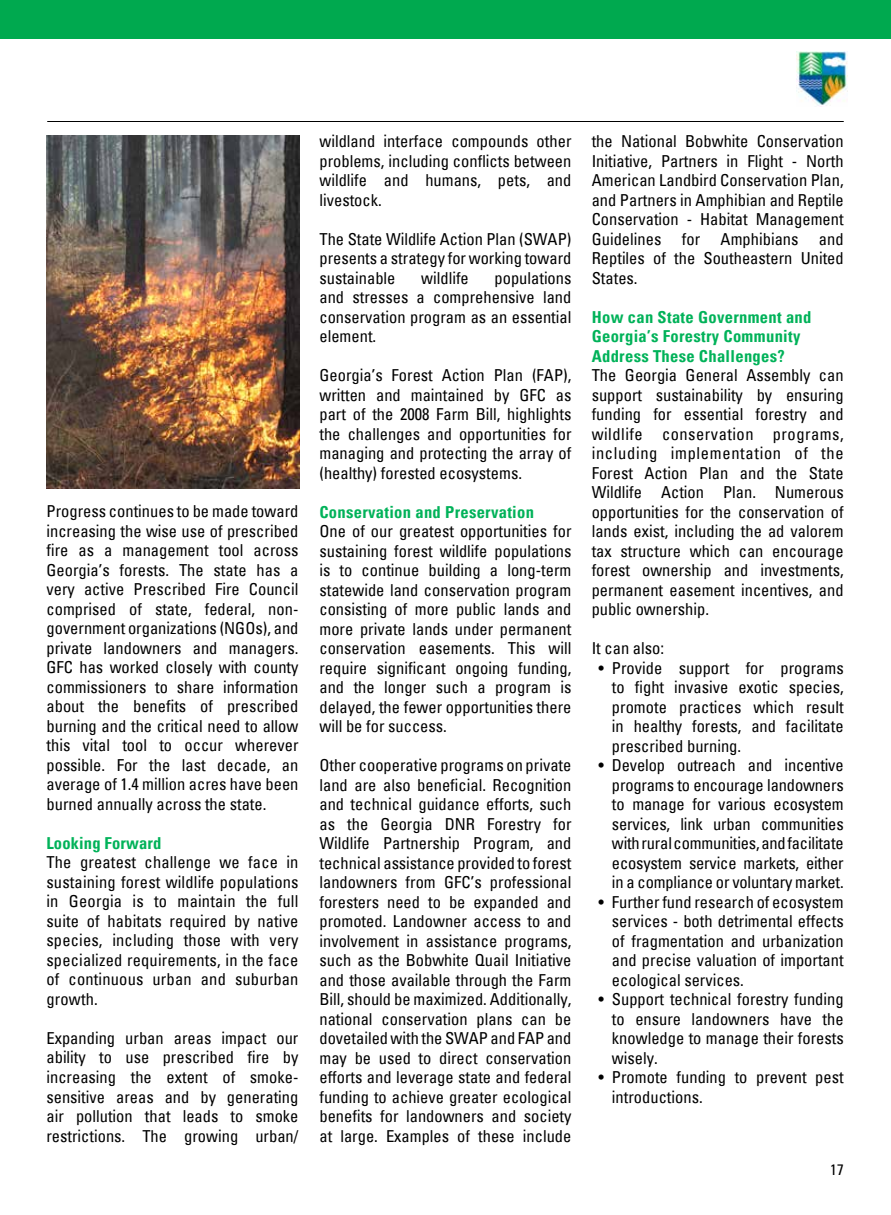
<style>
.page{position:relative;width:891px;height:1215px;background:#fff}
.page>*{position:absolute;margin:0;border:0;box-sizing:border-box;transform-origin:0 0}
.t1{font:condensed 16.5px/19.5px "Univers";color:#000;text-align:justify}
.t2{font:700 condensed 16.5px/19.5px "Univers";letter-spacing:.02em;color:#00b259}
.t3{font:condensed 15px "Univers";color:#000}
</style>
<div class="page">
<hr style="left:47px;top:121px;width:797px;height:1px;background:#000">
<img style="left:797px;top:51px;width:51px;height:55px">
<img style="left:46px;top:135px;width:253px;height:353px">
<div style="left:0;top:0;width:891px;height:38px;background:#00a94f"></div>
<p class="t1" style="left:46px;top:502px;width:254px">Progress continues to be made toward increasing the wise use of prescribed fire as a management tool across Georgia’s forests. The state has a very active Prescribed Fire Council comprised of state, federal, non&shy;government organizations (NGOs), and private landowners and managers.<br>GFC has worked closely with county commissioners to share information about the benefits of prescribed burning and the critical need to allow this vital tool to occur wherever possible. For the last decade, an average of 1.4 million acres have been burned annually across the state.</p>
<p class="t2" style="left:46px;top:833px;width:117px">Looking Forward</p>
<p class="t1" style="left:46px;top:853px;width:254px">The greatest challenge we face in sustaining forest wildlife populations in Georgia is to maintain the full suite of habitats required by native species, including those with very specialized requirements, in the face of continuous urban and suburban growth.</p>
<p class="t1" style="left:46px;top:1028px;width:254px">Expanding urban areas impact our ability to use prescribed fire by increasing the extent of smoke&shy;sensitive areas and by generating air pollution that leads to smoke restrictions. The growing urban/</p>
<p class="t1" style="left:319px;top:131px;width:254px">wildland interface compounds other problems, including conflicts between wildlife and humans, pets, and livestock.</p>
<p class="t1" style="left:319px;top:229px;width:254px">The State Wildlife Action Plan (SWAP) presents a strategy for working toward sustainable</p>
<p class="t1" style="left:319px;top:268px;width:254px;text-indent:175px">populations and stresses a comprehensive land conservation program as an essential element.</p>
<p class="t1" style="left:319px;top:365px;width:254px">Georgia’s Forest Action Plan (FAP), written and maintained by GFC as part of the 2008 Farm Bill, highlights the challenges and opportunities for managing and protecting the array of (healthy) forested ecosystems.</p>
<p class="t2" style="left:319px;top:502px;width:216px">Conservation and Preservation</p>
<p class="t1" style="left:319px;top:521px;width:254px">One of our greatest opportunities for sustaining forest wildlife populations is to continue building a long-term statewide land conservation program consisting of more public lands and more private lands under permanent conservation easements. This will require significant ongoing funding, and the longer such a program is delayed, the fewer opportunities there will be for success.</p>
<p class="t1" style="left:319px;top:755px;width:254px">Other cooperative programs on private land are also beneficial. Recognition and technical guidance efforts, such as the Georgia DNR Forestry for Wildlife Partnership Program, and technical assistance provided to forest landowners from GFC’s professional foresters need to be expanded and promoted. Landowner access to and involvement in assistance programs, such as the Bobwhite Quail Initiative and those available through the Farm Bill, should be maximized. Additionally, national conservation plans can be dovetailed with the SWAP and FAP and may be used to direct conservation efforts and leverage state and federal funding to achieve greater ecological benefits for landowners and society at large. Examples of these include</p>
<p class="t1" style="left:421px;top:268px;width:49px">wildlife</p>
<p class="t1" style="left:592px;top:131px;width:254px">the National Bobwhite Conservation Initiative, Partners in Flight - North American Landbird Conservation Plan, and Partners in Amphibian and Reptile Conservation - Habitat Management Guidelines for Amphibians and Reptiles of the Southeastern United States.</p>
<p class="t2" style="left:592px;top:307px;width:221px">How can State Government and<br>Georgia’s Forestry Community<br>Address These Challenges?</p>
<p class="t1" style="left:592px;top:365px;width:254px">The Georgia General Assembly can support sustainability by ensuring funding for essential forestry and wildlife conservation programs, including implementation of the Forest Action Plan and the State Wildlife Action Plan. Numerous opportunities for the conservation of lands exist, including the ad valorem tax structure which can encourage forest ownership and investments, permanent easement incentives, and public ownership.</p>
<p class="t1" style="left:592px;top:638px;width:74px">It can also:</p>
<p class="t1" style="left:612px;top:658px;width:233px;text-indent:-13px">• Provide support for programs to fight invasive exotic species, promote practices which result in healthy forests, and facilitate prescribed burning.</p>
<p class="t1" style="left:612px;top:755px;width:233px;text-indent:-13px">• Develop outreach and incentive programs to encourage landowners to manage for various ecosystem services, link urban communities with rural communities, and facilitate ecosystem service markets, either in a compliance or voluntary market.</p>
<p class="t1" style="left:612px;top:892px;width:233px;text-indent:-13px">• Further fund research of ecosystem services - both detrimental effects of fragmentation and urbanization and precise valuation of important ecological services.</p>
<p class="t1" style="left:612px;top:989px;width:233px;text-indent:-13px">• Support technical forestry funding to ensure landowners have the knowledge to manage their forests wisely.</p>
<p class="t1" style="left:612px;top:1067px;width:233px;text-indent:-13px">• Promote funding to prevent pest introductions.</p>
<p class="t3" style="left:830px;top:1159px;width:15px">17</p>
</div>
